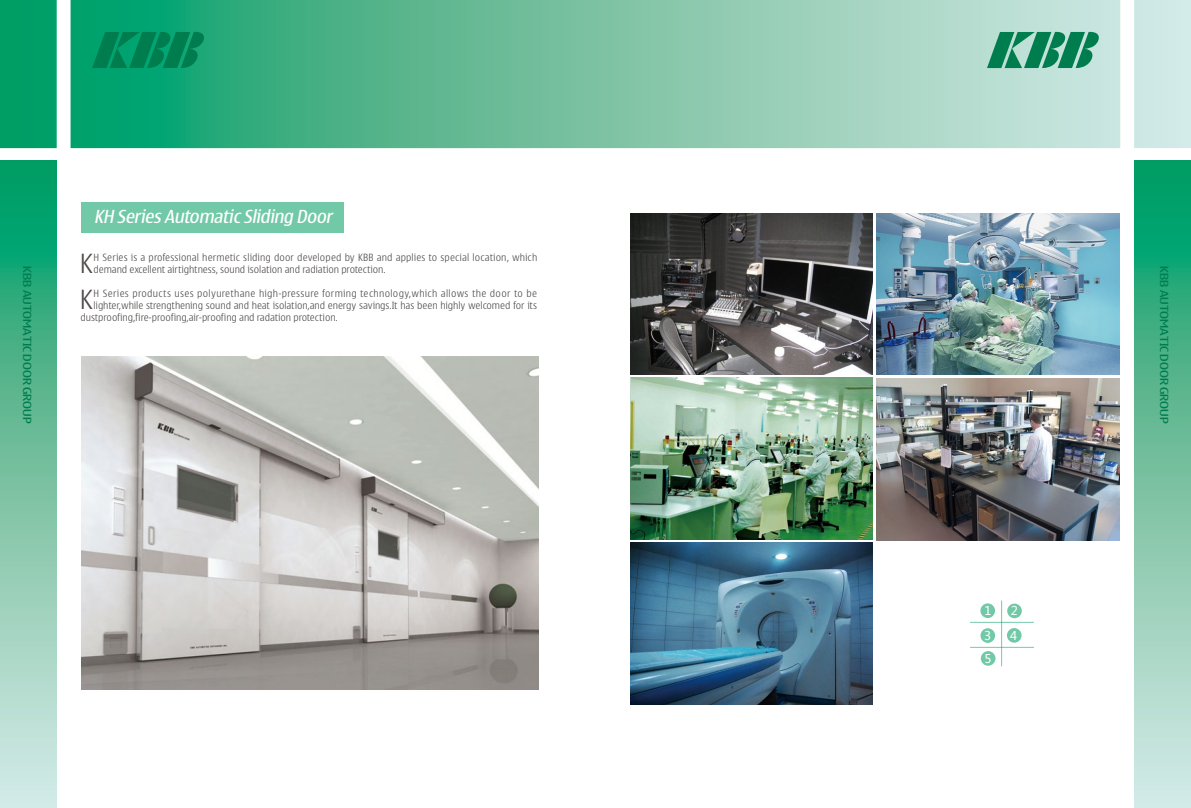
<style>
.page{position:relative;width:1191px;height:808px;background:#fff}
.page>*{position:absolute;margin:0;border:0;box-sizing:border-box;transform-origin:0 0}
.t1{font:300 26.5px "Nokia Large";color:#4c4948}
.t2{font:italic 18px "Nokia Large";color:#fff}
.t3{font:12px "Microsoft Ya Hei";color:#fff}
.t4{font:11.2px "Nokia Large";color:#007d4f;scale:1.25 1}
.t5{font:300 10px/12px "Nokia Large";letter-spacing:.06em;color:#4c4948}
.t6{font:300 10px "Nokia Large";letter-spacing:.095em;color:#4c4948}
</style>
<div class="page">
<svg style="left:0;top:0;width:1191px;height:148px;background:#75c3a5"></svg>
<svg style="left:0;top:161px;width:57px;height:647px;background:#70c2a3"></svg>
<svg style="left:1134px;top:161px;width:57px;height:647px;background:#70c2a3"></svg>
<svg style="left:92px;top:32px;width:112px;height:36px;background:#028a5b"></svg>
<svg style="left:987px;top:32px;width:112px;height:36px;background:#429f7e"></svg>
<div style="left:81px;top:202px;width:262px;height:30px;background:#71c9a7"></div>
<img style="left:82px;top:356px;width:457px;height:334px">
<img style="left:877px;top:213px;width:242px;height:162px">
<img style="left:630px;top:378px;width:242px;height:161px">
<img style="left:630px;top:213px;width:243px;height:161px">
<img style="left:877px;top:379px;width:242px;height:161px">
<img style="left:630px;top:543px;width:242px;height:162px">
<hr style="left:970px;top:622px;width:64px;height:1px;background:#009f62">
<hr style="left:970px;top:647px;width:64px;height:1px;background:#009f62">
<hr style="left:1001px;top:600px;width:1px;height:66px;background:#009f62">
<svg style="left:980px;top:603px;width:15px;height:15px"></svg>
<div style="left:1007px;top:604px;width:14px;height:14px;background:#71c9a7;border-radius:50%"></div>
<div style="left:1007px;top:628px;width:14px;height:15px;background:#71c9a7;border-radius:50%"></div>
<svg style="left:980px;top:651px;width:15px;height:15px"></svg>
<svg style="left:980px;top:628px;width:15px;height:15px"></svg>
<h2 class="t2" style="left:94px;top:206px;width:243px">KH Series Automatic Sliding Door</h2>
<h1 class="t1" style="left:81px;top:248px;width:13px">K</h1>
<p class="t5" style="left:94px;top:251px;width:444px">H Series is a professional hermetic sliding door developed by KBB and applies to special location, which demand excellent airtightness, sound isolation and radiation protection.</p>
<h1 class="t1" style="left:81px;top:284px;width:13px">K</h1>
<p class="t6" style="left:94px;top:287px;width:444px">H Series products uses polyurethane high-pressure forming technology,which allows the door to be</p>
<p class="t4" style="left:34px;top:266px;width:127px;rotate:90deg">KBB AUTOMATIC DOOR GROUP</p>
<p class="t4" style="left:1170px;top:266px;width:127px;rotate:90deg">KBB AUTOMATIC DOOR GROUP</p>
<p class="t5" style="left:94px;top:299px;width:444px">lighter,while strengthening sound and heat isolation,and energy savings.It has been highly welcomed for its</p>
<p class="t5" style="left:81px;top:311px;width:258px">dustproofing,fire-proofing,air-proofing and radation protection.</p>
<p class="t3" style="left:984px;top:602px;width:9px">1</p>
<p class="t3" style="left:1010px;top:603px;width:9px">2</p>
<p class="t3" style="left:984px;top:627px;width:9px">3</p>
<p class="t3" style="left:1010px;top:627px;width:9px">4</p>
<p class="t3" style="left:984px;top:650px;width:9px">5</p>
</div>
